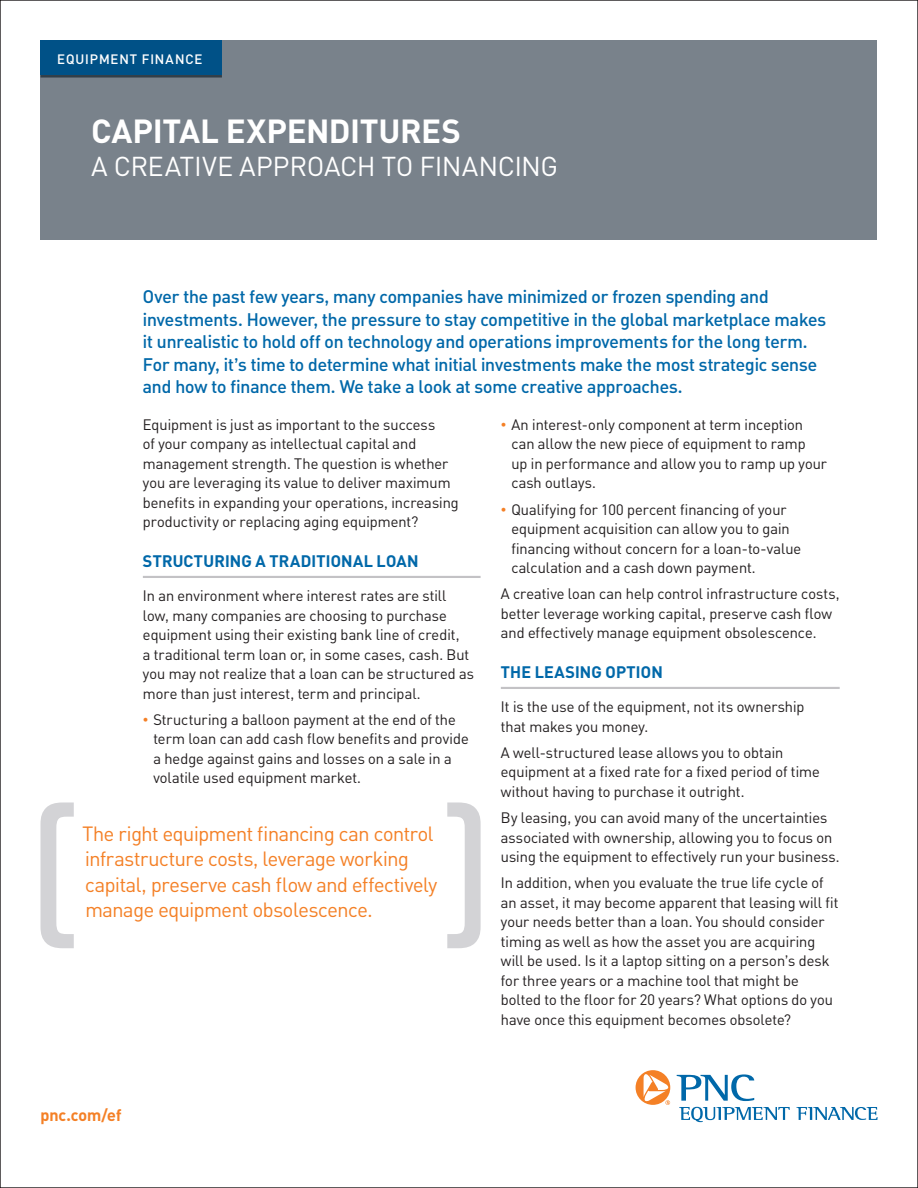
<style>
.page{position:relative;width:918px;height:1188px;background:#fff}
.page>*{position:absolute;margin:0;border:0;box-sizing:border-box;transform-origin:0 0}
.t1{font:700 33px "PNC Brand";letter-spacing:.005em;color:#fff}
.t2{font:27px "PNC Brand";letter-spacing:.005em;color:#fff}
.Paragraph_Style_1{font:20.4px/25.5px "PNC Brand";letter-spacing:-.015em;color:#f48026}
.Paragraph_Style_1-2{font:500 18px/22.5px "PNC Brand";letter-spacing:-.005em;color:#0068a9}
.t3{font:700 16.5px "PNC Brand";letter-spacing:.015em;color:#0068a9}
.Paragraph_Style_1-3{font:700 16.5px "PNC Brand";letter-spacing:.005em;color:#f48026}
.t4{font:15px/19.5px "PNC Brand";letter-spacing:.005em;color:#231f20}
.t5{font:500 13.5px "PNC Brand";letter-spacing:.07em;color:#fff}
.s1{color:#f48026}
</style>
<div class="page">
<div style="left:40px;top:40px;width:838px;height:200px;background:#79828b"></div>
<div style="left:41px;top:40px;width:181px;height:35px;background:#005187"></div>
<hr style="left:40px;top:75px;width:182px;height:3px;background:#313e48">
<hr style="left:501px;top:687px;width:339px;height:2px;background:#c3c2c5">
<hr style="left:143px;top:576px;width:338px;height:2px;background:#c3c2c5">
<svg style="left:40px;top:802px;width:34px;height:146px"></svg>
<svg style="left:447px;top:802px;width:34px;height:146px"></svg>
<svg style="left:677px;top:1074px;width:77px;height:27px"></svg>
<svg style="left:636px;top:1070px;width:34px;height:35px"></svg>
<svg style="left:679px;top:1107px;width:199px;height:15px"></svg>
<p class="t5" style="left:57px;top:50px;width:147px">EQUIPMENT FINANCE</p>
<p class="t1" style="left:92px;top:109px;width:371px">CAPITAL EXPENDITURES</p>
<p class="t2" style="left:92px;top:149px;width:468px">A CREATIVE APPROACH TO FINANCING</p>
<p class="Paragraph_Style_1-2" style="left:143px;top:285px;width:685px">Over the past few years, many companies have minimized or frozen spending and investments. However, the pressure to stay competitive in the global marketplace makes it unrealistic to hold off on technology and operations improvements for the long term.<br>For many, it’s time to determine what initial investments make the most strategic sense and how to finance them. We take a look at some creative approaches.</p>
<p class="t4" style="left:143px;top:415px;width:317px">Equipment is just as important to the success<br>of your company as intellectual capital and management strength. The question is whether you are leveraging its value to deliver maximum benefits in expanding your operations, increasing productivity or replacing aging equipment?</p>
<p class="t3" style="left:143px;top:550px;width:277px">STRUCTURING A TRADITIONAL LOAN</p>
<p class="t4" style="left:143px;top:586px;width:333px">In an environment where interest rates are still low, many companies are choosing to purchase equipment using their existing bank line of credit,<br>a traditional term loan or, in some cases, cash. But you may not realize that a loan can be structured as more than just interest, term and principal.</p>
<p class="t4" style="left:153px;top:709px;width:317px;text-indent:-10px"><span class="s1">°</span> Structuring a balloon payment at the end of the term loan can add cash flow benefits and provide a hedge against gains and losses on a sale in a volatile used equipment market.</p>
<p class="t4" style="left:511px;top:415px;width:317px;text-indent:-10px"><span class="s1">°</span> An interest-only component at term inception can allow the new piece of equipment to ramp<br>up in performance and allow you to ramp up your cash outlays.</p>
<p class="t4" style="left:511px;top:499px;width:291px;text-indent:-10px"><span class="s1">°</span> Qualifying for 100 percent financing of your equipment acquisition can allow you to gain financing without concern for a loan-to-value calculation and a cash down payment.</p>
<p class="t4" style="left:501px;top:584px;width:340px">A creative loan can help control infrastructure costs, better leverage working capital, preserve cash flow and effectively manage equipment obsolescence.</p>
<p class="t3" style="left:501px;top:661px;width:163px">THE LEASING OPTION</p>
<p class="t4" style="left:501px;top:697px;width:305px">It is the use of the equipment, not its ownership that makes you money.</p>
<p class="t4" style="left:501px;top:742px;width:320px">A well-structured lease allows you to obtain equipment at a fixed rate for a fixed period of time without having to purchase it outright.</p>
<p class="t4" style="left:501px;top:808px;width:340px">By leasing, you can avoid many of the uncertainties associated with ownership, allowing you to focus on using the equipment to effectively run your business.</p>
<p class="t4" style="left:501px;top:873px;width:339px">In addition, when you evaluate the true life cycle of an asset, it may become apparent that leasing will fit your needs better than a loan. You should consider timing as well as how the asset you are acquiring will be used. Is it a laptop sitting on a person’s desk for three years or a machine tool that might be bolted to the floor for 20 years? What options do you have once this equipment becomes obsolete?</p>
<p class="Paragraph_Style_1" style="left:82px;top:820px;width:356px">The right equipment financing can control infrastructure costs, leverage working capital, preserve cash flow and effectively manage equipment obsolescence.</p>
<p class="Paragraph_Style_1-3" style="left:40px;top:1104px;width:82px">pnc.com/ef</p>
</div>
